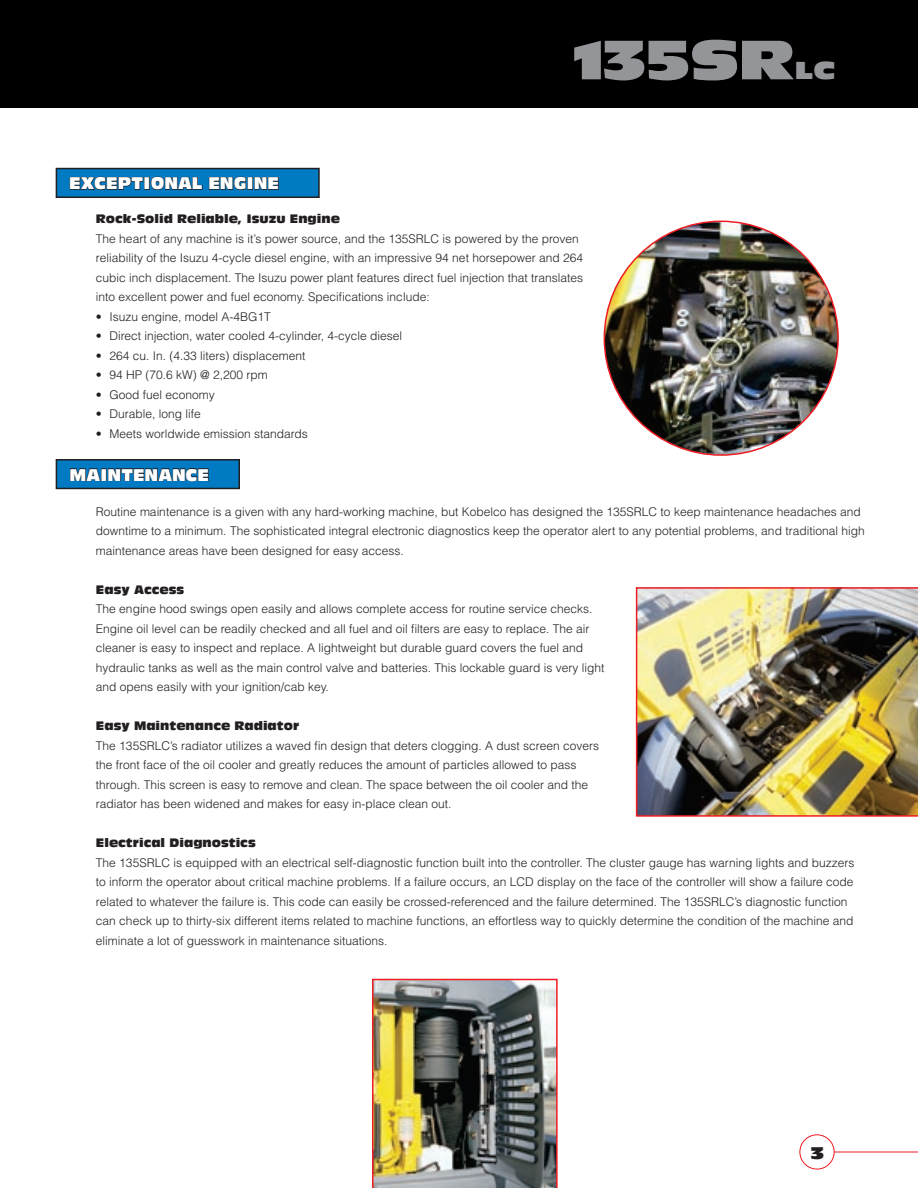
<style>
.page{position:relative;width:918px;height:1188px;background:#fff}
.page>*{position:absolute;margin:0;border:0;box-sizing:border-box;transform-origin:0 0}
.t1{font:54px "Antique Olive Nord";color:#939598}
.t2{font:24px "Antique Olive Nord";color:#939598}
.t3{font:16.5px "Antique Olive Compact";color:#fff}
.t4{font:16.5px "Antique Olive Nord";color:#231f20}
.t5{font:300 12px/19.5px "Helvetica";color:#231f20}
.t6{font:12px "Antique Olive Compact";color:#231f20}
</style>
<div class="page">
<div style="left:56px;top:169px;width:263px;height:28px;background:#007ac2"></div>
<div style="left:56px;top:168px;width:264px;height:30px;border:2px solid #231f20"></div>
<svg style="left:69px;top:176px;width:75px;height:14px"></svg>
<div style="left:144px;top:177px;width:6px;height:13px;border:1px solid #231f20"></div>
<svg style="left:151px;top:176px;width:52px;height:14px"></svg>
<svg style="left:209px;top:176px;width:37px;height:14px"></svg>
<div style="left:248px;top:177px;width:5px;height:13px;border:1px solid #231f20"></div>
<svg style="left:254px;top:177px;width:25px;height:13px"></svg>
<hr style="left:829px;top:1152px;width:89px;height:1px;background:#ee1d23">
<div style="left:800px;top:1135px;width:34px;height:34px;background:#fff;border-radius:50%"></div>
<div style="left:800px;top:1134px;width:35px;height:35px;border:1px solid #ee1d23;border-radius:50%"></div>
<div style="left:56px;top:460px;width:183px;height:28px;background:#007ac2"></div>
<div style="left:56px;top:459px;width:184px;height:30px;border:2px solid #231f20"></div>
<svg style="left:70px;top:468px;width:31px;height:13px"></svg>
<div style="left:101px;top:468px;width:6px;height:13px;border:1px solid #231f20"></div>
<svg style="left:108px;top:468px;width:101px;height:14px"></svg>
<img style="left:636px;top:587px;width:282px;height:230px">
<img style="left:372px;top:979px;width:186px;height:209px">
<img style="left:604px;top:221px;width:234px;height:234px;border-radius:50%">
<div style="left:0;top:0;width:918px;height:108px;background:#000"></div>
<h1 class="t1" style="left:572px;top:26px;width:224px">135SR</h1>
<h1 class="t1" style="left:583px;top:26px;width:62px">11</h1>
<h2 class="t2" style="left:795px;top:56px;width:43px">LC</h2>
<h2 class="t2" style="left:791px;top:56px;width:49px">DZ</h2>
<h3 class="t3" style="left:69px;top:173px;width:212px">EXCEPTIONAL ENGINE</h3>
<p class="t6" style="left:96px;top:211px;width:246px">Rock-Solid Reliable, Isuzu Engine</p>
<p class="t5" style="left:96px;top:228px;width:489px">The heart of any machine is it’s power source, and the 135SRLC is powered by the proven reliability of the Isuzu 4-cycle diesel engine, with an impressive 94 net horsepower and 264 cubic inch displacement. The Isuzu power plant features direct fuel injection that translates into excellent power and fuel economy. Specifications include:</p>
<p class="t5" style="left:96px;top:306px;width:176px">• Isuzu engine, model A-4BG1T</p>
<p class="t5" style="left:96px;top:326px;width:308px">• Direct injection, water cooled 4-cylinder, 4-cycle diesel</p>
<p class="t5" style="left:96px;top:345px;width:211px">• 264 cu. In. (4.33 liters) displacement</p>
<p class="t5" style="left:96px;top:365px;width:173px">• 94 HP (70.6 kW) @ 2,200 rpm</p>
<p class="t5" style="left:96px;top:384px;width:120px">• Good fuel economy</p>
<p class="t5" style="left:96px;top:404px;width:106px">• Durable, long life</p>
<p class="t5" style="left:96px;top:423px;width:213px">• Meets worldwide emission standards</p>
<h3 class="t3" style="left:69px;top:464px;width:141px">MAINTENANCE</h3>
<p class="t5" style="left:96px;top:501px;width:770px">Routine maintenance is a given with any hard-working machine, but Kobelco has designed the 135SRLC to keep maintenance headaches and downtime to a minimum. The sophisticated integral electronic diagnostics keep the operator alert to any potential problems, and traditional high maintenance areas have been designed for easy access.</p>
<p class="t6" style="left:96px;top:582px;width:90px">Easy Access</p>
<p class="t5" style="left:96px;top:599px;width:510px">The engine hood swings open easily and allows complete access for routine service checks.<br>Engine oil level can be readily checked and all fuel and oil filters are easy to replace. The air cleaner is easy to inspect and replace. A lightweight but durable guard covers the fuel and hydraulic tanks as well as the main control valve and batteries. This lockable guard is very light and opens easily with your ignition/cab key.</p>
<p class="t6" style="left:96px;top:718px;width:205px">Easy Maintenance Radiator</p>
<p class="t5" style="left:96px;top:735px;width:505px">The 135SRLC’s radiator utilizes a waved fin design that deters clogging. A dust screen covers the front face of the oil cooler and greatly reduces the amount of particles allowed to pass through. This screen is easy to remove and clean. The space between the oil cooler and the radiator has been widened and makes for easy in-place clean out.</p>
<p class="t6" style="left:96px;top:835px;width:161px">Electrical Diagnostics</p>
<p class="t5" style="left:96px;top:852px;width:760px">The 135SRLC is equipped with an electrical self-diagnostic function built into the controller. The cluster gauge has warning lights and buzzers to inform the operator about critical machine problems. If a failure occurs, an LCD display on the face of the controller will show a failure code related to whatever the failure is. This code can easily be crossed-referenced and the failure determined. The 135SRLC’s diagnostic function can check up to thirty-six different items related to machine functions, an effortless way to quickly determine the condition of the machine and eliminate a lot of guesswork in maintenance situations.</p>
<h3 class="t4" style="left:811px;top:1142px;width:15px">3</h3>
</div>
